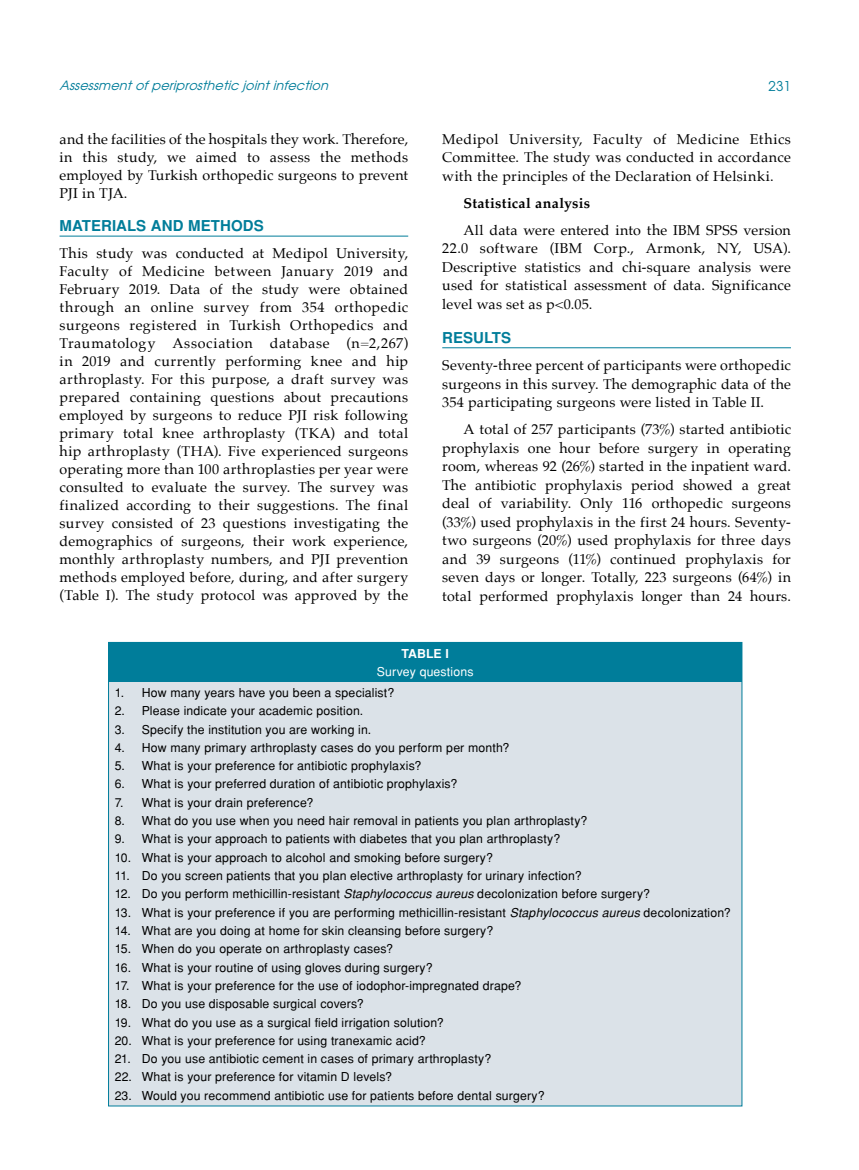
<style>
.page{position:relative;width:859px;height:1170px;background:#fff}
.page>*{position:absolute;margin:0;border:0;box-sizing:border-box;transform-origin:0 0}
.t1{font:700 15px "Helvetica Tr";letter-spacing:.005em;color:#007d9a}
.t2{font:14.25px/18px "Palatino";letter-spacing:.015em;color:#000;text-align:justify}
.t3{font:700 14.25px "Palatino";letter-spacing:.025em;color:#000}
.t4{font:13.5px "Avant Garde Tr";color:#007d9a}
.t5{font:italic 12.75px "Avant Garde Tr";color:#007d9a}
.t6{font:12.3px "Helvetica Normal Tr";letter-spacing:.01em;color:#000}
.t7{font:12.3px "Helvetica Normal Tr";letter-spacing:.01em;color:#fff}
.t8{font:700 12.3px "Helvetica Tr";color:#fff}
.s1{font-family:"Helvetica Tr";font-style:italic}
</style>
<div class="page">
<hr style="left:60px;top:236px;width:348px;height:1px;background:#007d9a">
<hr style="left:442px;top:347px;width:349px;height:1px;background:#007d9a">
<div style="left:109px;top:642px;width:633px;height:463px;background:#dbe2e8"></div>
<div style="left:109px;top:642px;width:633px;height:40px;background:#007d9a"></div>
<p class="t5" style="left:60px;top:78px;width:274px">Assessmentofperiprosthetic jointinfection</p>
<p class="t4" style="left:768px;top:77px;width:24px">231</p>
<p class="t2" style="left:60px;top:130px;width:350px">and the facilities of the hospitals they work. Therefore, in this study, we aimed to assess the methods employed by Turkish orthopedic surgeons to prevent PJI in TJA.</p>
<p class="t1" style="left:60px;top:217px;width:206px">MATERIALS AND METHODS</p>
<p class="t2" style="left:60px;top:244px;width:350px">This study was conducted at Medipol University, Faculty of Medicine between January 2019 and February 2019. Data of the study were obtained through an online survey from 354 orthopedic surgeons registered in Turkish Orthopedics and Traumatology Association database (n=2,267) in 2019 and currently performing knee and hip arthroplasty. For this purpose, a draft survey was prepared containing questions about precautions employed by surgeons to reduce PJI risk following primary total knee arthroplasty (TKA) and total hip arthroplasty (THA). Five experienced surgeons operating more than 100 arthroplasties per year were consulted to evaluate the survey. The survey was finalized according to their suggestions. The final survey consisted of 23 questions investigating the demographics of surgeons, their work experience, monthly arthroplasty numbers, and PJI prevention methods employed before, during, and after surgery (Table I). The study protocol was approved by the</p>
<p class="t2" style="left:442px;top:129px;width:350px;line-height:18.5px">Medipol University, Faculty of Medicine Ethics Committee. The study was conducted in accordance with the principles of the Declaration of Helsinki.</p>
<p class="t3" style="left:463px;top:191px;width:128px">Statistical analysis</p>
<p class="t2" style="left:442px;top:220px;width:350px;line-height:18.5px;text-indent:21px">All data were entered into the IBM SPSS version 22.0 software (IBM Corp., Armonk, NY, USA).<br>Descriptive statistics and chi-square analysis were used for statistical assessment of data. Significance level was set as p&lt;0.05.</p>
<p class="t1" style="left:442px;top:329px;width:71px">RESULTS</p>
<p class="t2" style="left:442px;top:356px;width:350px;line-height:18.5px">Seventy-three percent of participants were orthopedic surgeons in this survey. The demographic data of the 354 participating surgeons were listed in Table II.</p>
<p class="t2" style="left:442px;top:420px;width:350px;line-height:18.5px;text-indent:21px">A total of 257 participants (73%) started antibiotic prophylaxis one hour before surgery in operating room, whereas 92 (26%) started in the inpatient ward.<br>The antibiotic prophylaxis period showed a great deal of variability. Only 116 orthopedic surgeons (33%) used prophylaxis in the first 24 hours. Seventy&shy;two surgeons (20%) used prophylaxis for three days and 39 surgeons (11%) continued prophylaxis for seven days or longer. Totally, 223 surgeons (64%) in total performed prophylaxis longer than 24 hours.</p>
<p class="t8" style="left:401px;top:645px;width:49px">TABLE I</p>
<p class="t7" style="left:377px;top:664px;width:98px">Survey questions</p>
<p class="t6" style="left:115px;top:685px;width:281px">1. How many years have you been a specialist?</p>
<p class="t6" style="left:115px;top:703px;width:250px">2. Please indicate your academic position.</p>
<p class="t6" style="left:115px;top:721px;width:258px">3. Specify the institution you are working in.</p>
<p class="t6" style="left:115px;top:740px;width:396px">4. How many primary arthroplasty cases do you perform per month?</p>
<p class="t6" style="left:115px;top:758px;width:308px">5. What is your preference for antibiotic prophylaxis?</p>
<p class="t6" style="left:115px;top:776px;width:344px">6. What is your preferred duration of antibiotic prophylaxis?</p>
<p class="t6" style="left:115px;top:795px;width:200px">7. What is your drain preference?</p>
<p class="t6" style="left:115px;top:813px;width:474px">8. What do you use when you need hair removal in patients you plan arthroplasty?</p>
<p class="t6" style="left:115px;top:831px;width:447px">9. What is your approach to patients with diabetes that you plan arthroplasty?</p>
<p class="t6" style="left:115px;top:850px;width:380px">10. What is your approach to alcohol and smoking before surgery?</p>
<p class="t6" style="left:115px;top:868px;width:468px">11. Do you screen patients that you plan elective arthroplasty for urinary infection?</p>
<p class="t6" style="left:115px;top:886px;width:537px">12. Do you perform methicillin-resistant <span class="s1">Staphylococcus aureus</span> decolonization before surgery?</p>
<p class="t6" style="left:115px;top:904px;width:617px">13. What is your preference if you are performing methicillin-resistant <span class="s1">Staphylococcus aureus</span> decolonization?</p>
<p class="t6" style="left:115px;top:923px;width:380px">14. What are you doing at home for skin cleansing before surgery?</p>
<p class="t6" style="left:115px;top:941px;width:280px">15. When do you operate on arthroplasty cases?</p>
<p class="t6" style="left:115px;top:959px;width:319px">16. What is your routine of using gloves during surgery?</p>
<p class="t6" style="left:115px;top:978px;width:408px">17. What is your preference for the use of iodophor-impregnated drape?</p>
<p class="t6" style="left:115px;top:996px;width:251px">18. Do you use disposable surgical covers?</p>
<p class="t6" style="left:115px;top:1014px;width:331px">19. What do you use as a surgical field irrigation solution?</p>
<p class="t6" style="left:115px;top:1033px;width:312px">20. What is your preference for using tranexamic acid?</p>
<p class="t6" style="left:115px;top:1051px;width:378px">21. Do you use antibiotic cement in cases of primary arthroplasty?</p>
<p class="t6" style="left:115px;top:1069px;width:279px">22. What is your preference for vitamin D levels?</p>
<p class="t6" style="left:115px;top:1087px;width:431px">23. Would you recommend antibiotic use for patients before dental surgery?</p>
</div>
